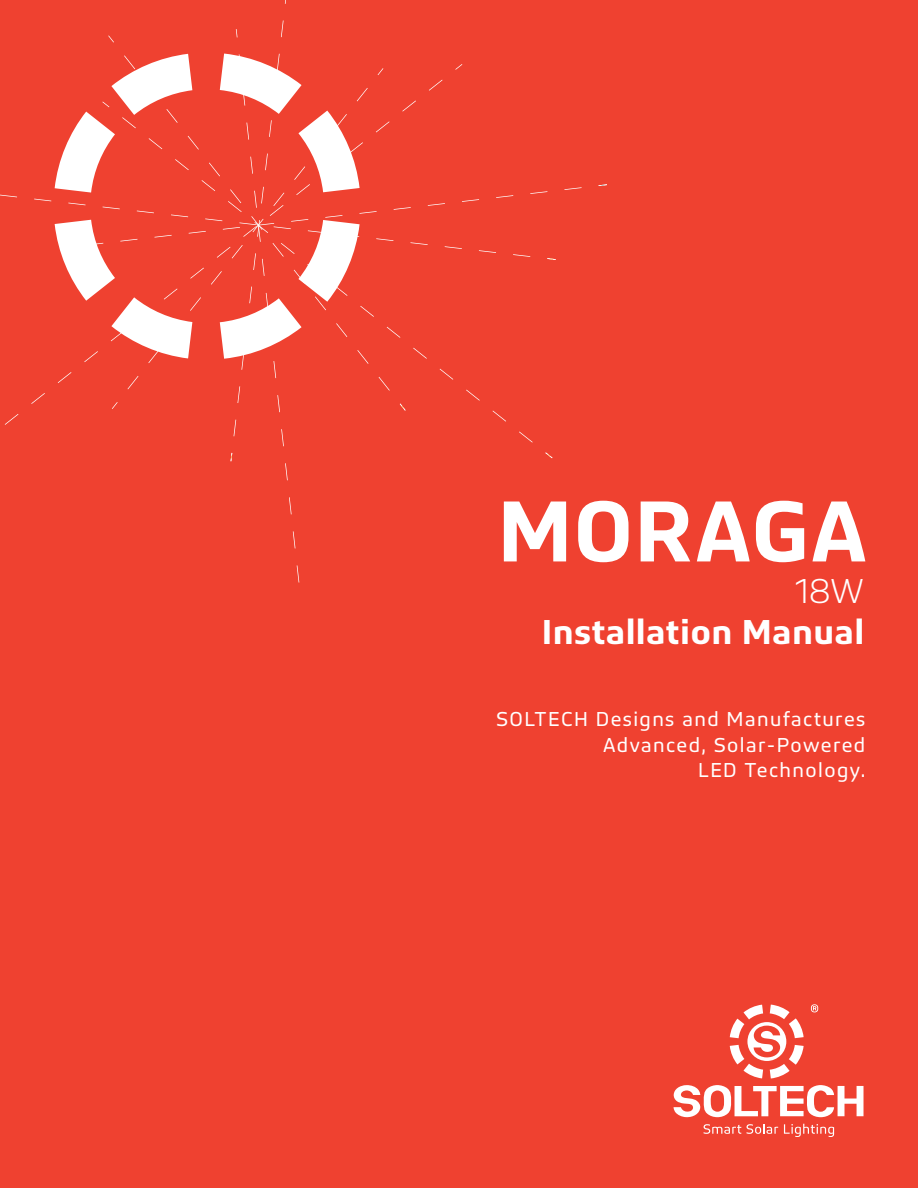
<style>
.page{position:relative;width:918px;height:1188px;background:#ef4130}
.page>*{position:absolute;margin:0;border:0;box-sizing:border-box;transform-origin:0 0}
.t1{font:600 90px "Bega";letter-spacing:.025em;color:#fff}
.t2{font:600 36px "Bega";letter-spacing:.025em;color:#fff}
.t3{font:300 36px "Bega";color:#fff}
.t4{font:21px/25.5px "Bega";letter-spacing:.07em;color:#fff;text-align:right}
</style>
<div class="page">
<svg style="left:599px;top:184px;width:8px;height:2px"></svg>
<svg style="left:0;top:20px;width:582px;height:563px"></svg>
<svg style="left:704px;top:1124px;width:37px;height:10px"></svg>
<svg style="left:747px;top:1124px;width:31px;height:10px"></svg>
<svg style="left:784px;top:1124px;width:50px;height:13px"></svg>
<svg style="left:674px;top:1085px;width:190px;height:32px"></svg>
<svg style="left:730px;top:1005px;width:74px;height:74px"></svg>
<svg style="left:811px;top:1004px;width:7px;height:8px"></svg>
<h1 class="t1" style="left:498px;top:479px;width:370px">MORAGA</h1>
<h2 class="t3" style="left:796px;top:570px;width:70px">18W</h2>
<h2 class="t2" style="left:542px;top:611px;width:323px">Installation Manual</h2>
<p class="t4" style="left:496px;top:707px;width:370px">SOLTECH Designs and Manufactures<br>Advanced, Solar-Powered<br>LED Technology.</p>
</div>
